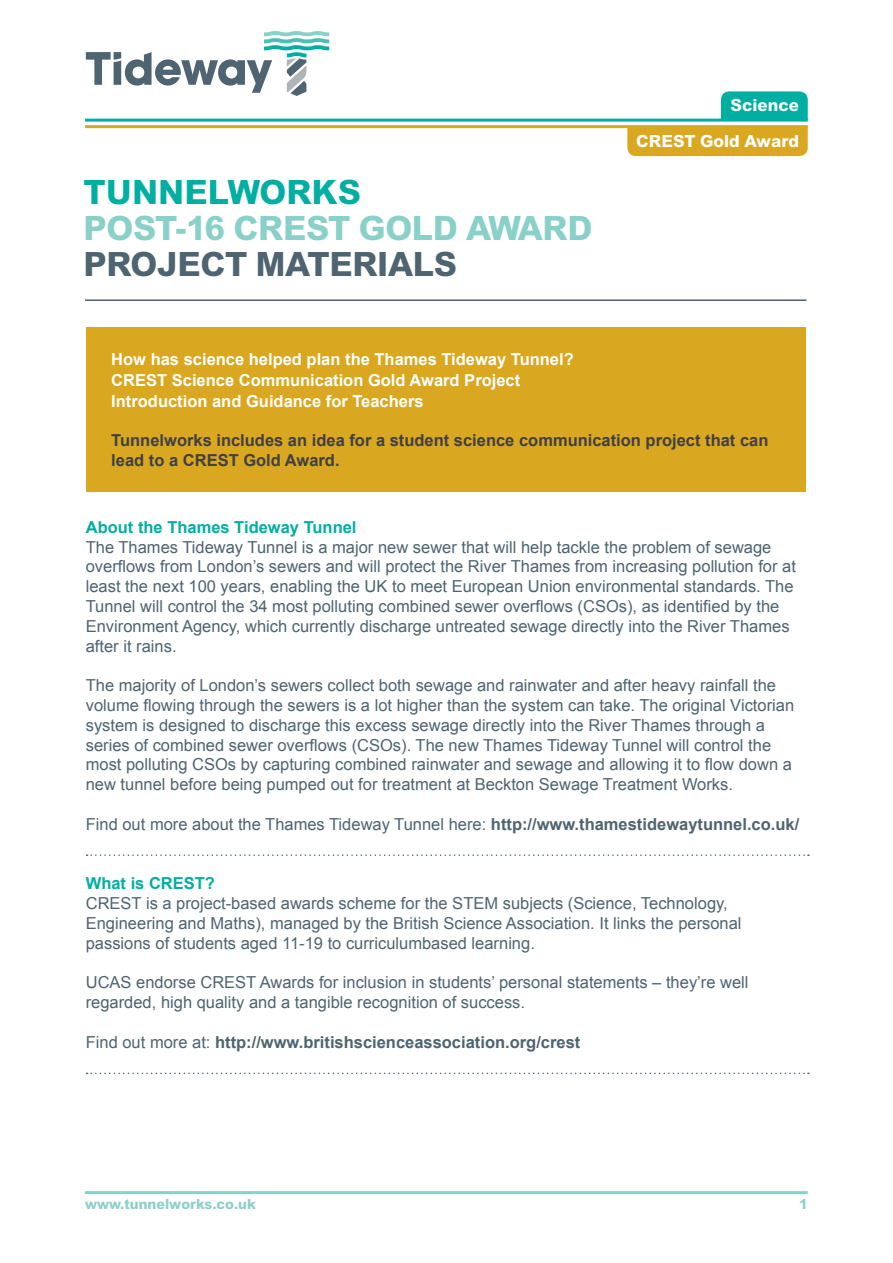
<style>
.page{position:relative;width:893px;height:1263px;background:#fff}
.page>*{position:absolute;margin:0;border:0;box-sizing:border-box;transform-origin:0 0}
.t1{font:36px "Arial Bld";letter-spacing:-.01em;color:#89d0c8}
.t2{font:36px "Arial Bld";letter-spacing:-.01em;color:#4e6470}
.t3{font:36px "Arial Bld";color:#00afa1}
.t4{font:18px "Arial Bld";color:#fff}
.t5{font:16.5px/19.8px "Arial";color:#4e6470}
.t6{font:700 16.5px/21px "Arial";color:#fff}
.t7{font:700 16.5px/19.8px "Arial";color:#414042}
.t8{font:700 16.5px "Arial";color:#4e6470}
.t9{font:700 16.5px "Arial";color:#00afa1}
.t10{font:15px "Arial Bld";color:#89d0c8}
.s1{font-weight:700}
.s2{font-weight:400}
</style>
<div class="page">
<div style="left:627px;top:128px;width:181px;height:28px;background:#daa720"></div>
<hr style="left:85px;top:119px;width:723px;height:3px;background:#00afa1">
<hr style="left:85px;top:125px;width:723px;height:3px;background:#daa720">
<hr style="left:85px;top:1191px;width:723px;height:3px;background:#89d0c8">
<svg style="left:86px;top:31px;width:243px;height:65px"></svg>
<div style="left:721px;top:91px;width:87px;height:29px;background:#00afa1"></div>
<div style="left:86px;top:327px;width:720px;height:165px;background:#daa720"></div>
<hr style="left:85px;top:299px;width:721px;height:2px;background:#4e6470">
<svg style="left:87px;top:854px;width:722px;height:2px"></svg>
<svg style="left:87px;top:1072px;width:722px;height:2px"></svg>
<p class="t4" style="left:730px;top:93px;width:70px">Science</p>
<h1 class="t3" style="left:84px;top:168px;width:279px">TUNNELWORKS</h1>
<h1 class="t1" style="left:84px;top:204px;width:510px">POST-16 CREST GOLD AWARD</h1>
<h1 class="t2" style="left:84px;top:240px;width:375px">PROJECT MATERIALS</h1>
<p class="t4" style="left:636px;top:129px;width:164px">CREST Gold Award</p>
<p class="t6" style="left:111px;top:349px;width:464px">How has science helped plan the Thames Tideway Tunnel?<br>CREST Science Communication Gold Award Project<br>Introduction and Guidance for Teachers</p>
<p class="t7" style="left:111px;top:431px;width:659px">Tunnelworks includes an idea for a student science communication project that can lead to a CREST Gold Award.</p>
<p class="t9" style="left:86px;top:516px;width:272px">About the Thames Tideway Tunnel</p>
<p class="t5" style="left:86px;top:537px;width:712px">The Thames Tideway Tunnel is a major new sewer that will help tackle the problem of sewage overflows from London’s sewers and will protect the River Thames from increasing pollution for at least the next 100 years, enabling the UK to meet European Union environmental standards. The Tunnel will control the 34 most polluting combined sewer overflows (CSOs), as identified by the Environment Agency, which currently discharge untreated sewage directly into the River Thames after it rains.</p>
<p class="t5" style="left:86px;top:676px;width:710px">The majority of London’s sewers collect both sewage and rainwater and after heavy rainfall the volume flowing through the sewers is a lot higher than the system can take. The original Victorian system is designed to discharge this excess sewage directly into the River Thames through a series of combined sewer overflows (CSOs). The new Thames Tideway Tunnel will control the most polluting CSOs by capturing combined rainwater and sewage and allowing it to flow down a new tunnel before being pumped out for treatment at Beckton Sewage Treatment Works.</p>
<p class="t5" style="left:86px;top:814px;width:715px">Find out more about the Thames Tideway Tunnel here: <span class="s1">http://www.thamestidewaytunnel.co.uk/</span></p>
<p class="t9" style="left:86px;top:873px;width:131px">What is CREST?</p>
<p class="t5" style="left:86px;top:893px;width:657px">CREST is a project-based awards scheme for the STEM subjects (Science, Technology,<br>Engineering and Maths), managed by the British Science Association. It links the personal passions of students aged 11-19 to curriculumbased learning.</p>
<p class="t5" style="left:86px;top:973px;width:664px">UCAS endorse CREST Awards for inclusion in students’ personal statements – they’re well regarded, high quality and a tangible recognition of success.</p>
<p class="t8" style="left:86px;top:1031px;width:496px"><span class="s2">Find out more at:</span> http://www.britishscienceassociation.org/crest</p>
<p class="t10" style="left:85px;top:1194px;width:172px">www.tunnelworks.co.uk</p>
<p class="t10" style="left:799px;top:1194px;width:10px">1</p>
</div>
